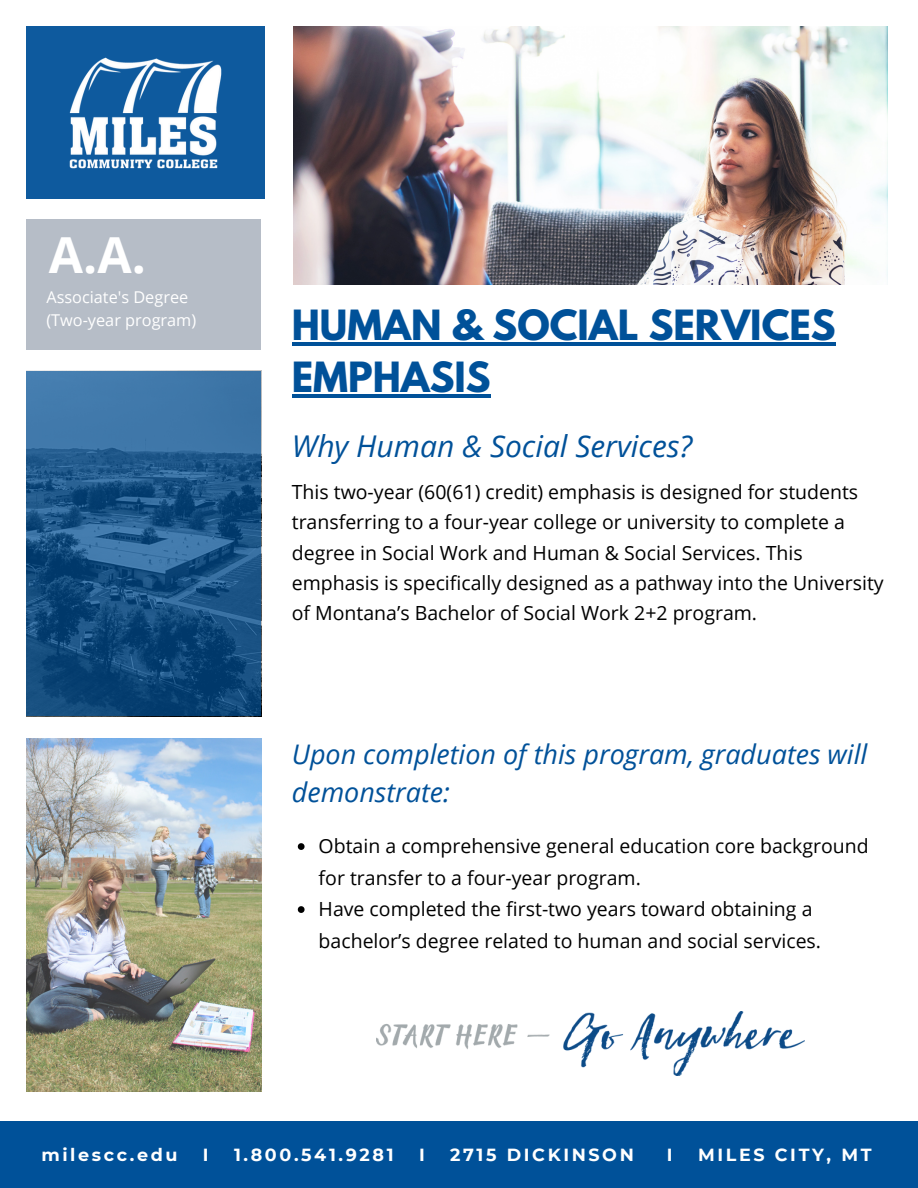
<style>
.page{position:relative;width:918px;height:1188px;background:#fff}
.page>*{position:absolute;margin:0;border:0;box-sizing:border-box;transform-origin:0 0}
.t1{font:700 49.8px "Open Sans";color:#fff}
.t2{font:700 36.9px/51.4px "League Spartan";color:#005199}
.t3{font:italic 30px "Open Sans";color:#005199}
.t4{font:italic 27px/37.2px "Open Sans";color:#005199}
.t5{font:19.5px/30.3px "Open Sans";color:#000}
.t6{font:700 17.55px "Montserrat";letter-spacing:.15em;color:#fff}
.t7{font:16.35px "Open Sans";color:#fff}
</style>
<div class="page">
<div style="left:26px;top:27px;width:238px;height:172px;background:#0e5a9e"></div>
<img style="left:69px;top:57px;width:153px;height:112px">
<img style="left:293px;top:27px;width:594px;height:257px">
<svg style="left:26px;top:371px;width:235px;height:345px;background:#20588a"></svg>
<div style="left:26px;top:219px;width:235px;height:131px;background:#b6bdc7"></div>
<img style="left:377px;top:1011px;width:427px;height:64px">
<div style="left:0;top:1121px;width:918px;height:67px;background:#005199"></div>
<img style="left:26px;top:739px;width:235px;height:353px">
<svg style="left:298px;top:843px;width:7px;height:7px"></svg>
<svg style="left:298px;top:906px;width:7px;height:7px"></svg>
<hr style="left:292px;top:342px;width:544px;height:4px;background:#005199">
<hr style="left:292px;top:394px;width:199px;height:3px;background:#005199">
<p class="t1" style="left:49px;top:219px;width:98px">A.A.</p>
<p class="t7" style="left:46px;top:285px;width:143px">Associate's Degree</p>
<p class="t7" style="left:46px;top:308px;width:151px">(Two-year program)</p>
<p class="t2" style="left:292px;top:305px;width:545px">HUMAN &amp; SOCIAL SERVICES<br>EMPHASIS</p>
<p class="t3" style="left:292px;top:425px;width:402px">Why Human &amp; Social Services?</p>
<p class="t5" style="left:292px;top:476px;width:593px">This two-year (60(61) credit) emphasis is designed for students transferring to a four-year college or university to complete a degree in Social Work and Human &amp; Social Services. This emphasis is specifically designed as a pathway into the University of Montana’s Bachelor of Social Work 2+2 program.</p>
<p class="t4" style="left:292px;top:735px;width:577px">Upon completion of this program, graduates will demonstrate:</p>
<p class="t5" style="left:319px;top:830px;width:552px;line-height:31.5px">Obtain a comprehensive general education core background for transfer to a four-year program.</p>
<p class="t5" style="left:319px;top:893px;width:504px;line-height:31.5px">Have completed the first-two years toward obtaining a bachelor’s degree related to human and social services.</p>
<p class="t6" style="left:41px;top:1144px;width:138px">milescc.edu</p>
<p class="t6" style="left:203px;top:1144px;width:7px">I</p>
<p class="t6" style="left:234px;top:1144px;width:161px">1.800.541.9281</p>
<p class="t6" style="left:419px;top:1144px;width:7px">I</p>
<p class="t6" style="left:450px;top:1144px;width:185px">2715 DICKINSON</p>
<p class="t6" style="left:667px;top:1144px;width:7px">I</p>
<p class="t6" style="left:698px;top:1144px;width:175px">MILES CITY, MT</p>
</div>
